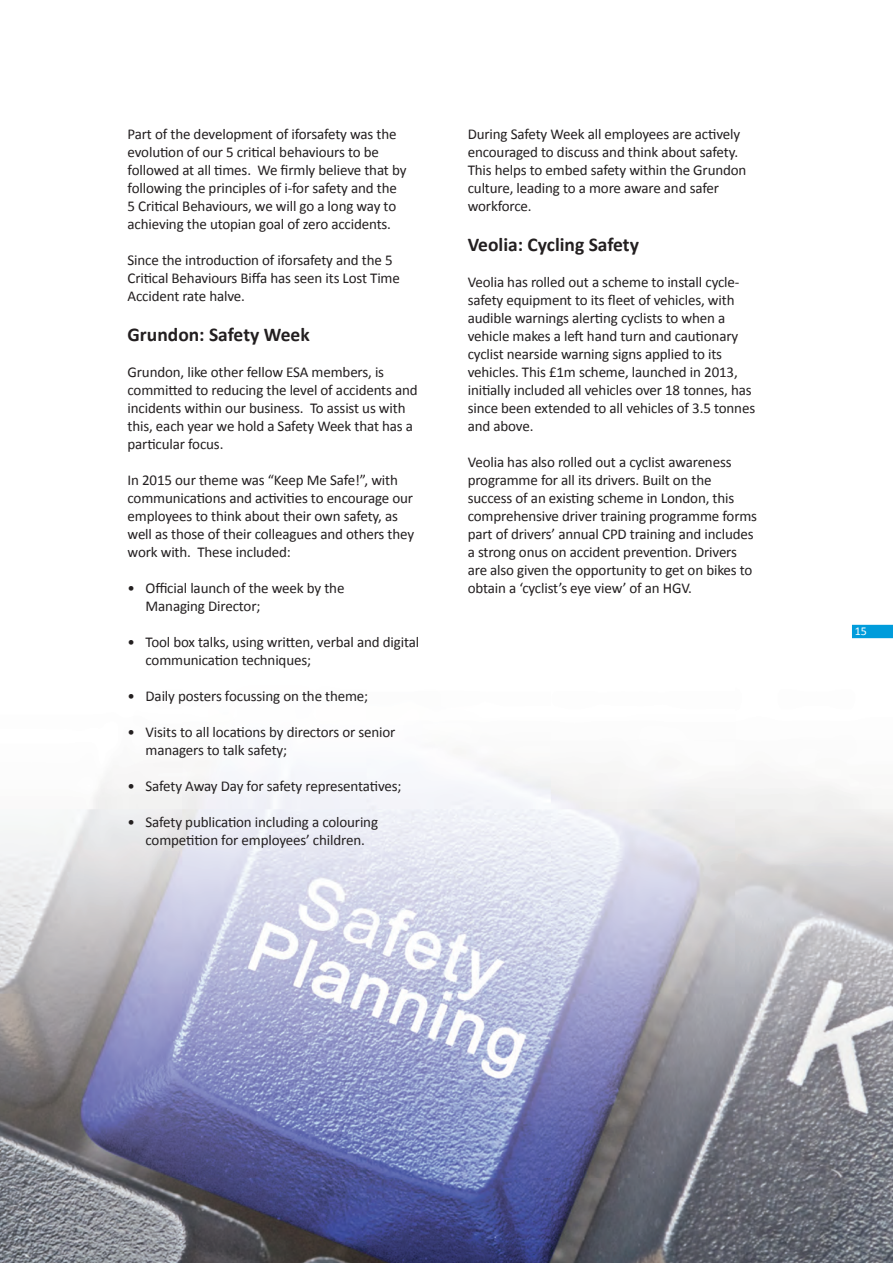
<style>
.page{position:relative;width:893px;height:1263px;background:#fff}
.page>*{position:absolute;margin:0;border:0;box-sizing:border-box;transform-origin:0 0}
.t1{font:700 19.5px "Calibri";color:#231f20}
.t2{font:15px/18px "Calibri";letter-spacing:-.01em;color:#231f20}
.t3{font:12px "Calibri";color:#fff}
</style>
<div class="page">
<img style="left:0;top:750px;width:893px;height:513px">
<svg style="left:852px;top:624px;width:41px;height:15px"></svg>
<p class="t2" style="left:128px;top:125px;width:280px">Part of the development of iforsafety was the evolution of our 5 critical behaviours to be followed at all times. We firmly believe that by following the principles of i-for safety and the 5 Critical Behaviours, we will go a long way to achieving the utopian goal of zero accidents.</p>
<p class="t2" style="left:128px;top:251px;width:274px">Since the introduction of iforsafety and the 5<br>Critical Behaviours Biffa has seen its Lost Time<br>Accident rate halve.</p>
<h1 class="t1" style="left:128px;top:322px;width:184px">Grundon: Safety Week</h1>
<p class="t2" style="left:128px;top:363px;width:292px">Grundon, like other fellow ESA members, is committed to reducing the level of accidents and incidents within our business. To assist us with this, each year we hold a Safety Week that has a particular focus.</p>
<p class="t2" style="left:128px;top:471px;width:288px">In 2015 our theme was “Keep Me Safe!”, with communications and activities to encourage our employees to think about their own safety, as well as those of their colleagues and others they work with. These included:</p>
<p class="t2" style="left:146px;top:579px;width:200px;text-indent:-18px">• Official launch of the week by the<br>Managing Director;</p>
<p class="t2" style="left:146px;top:633px;width:275px;text-indent:-18px">• Tool box talks, using written, verbal and digital communication techniques;</p>
<p class="t2" style="left:128px;top:687px;width:242px">• Daily posters focussing on the theme;</p>
<p class="t2" style="left:146px;top:723px;width:251px;text-indent:-18px">• Visits to all locations by directors or senior managers to talk safety;</p>
<p class="t2" style="left:128px;top:777px;width:275px">• Safety Away Day for safety representatives;</p>
<p class="t2" style="left:128px;top:813px;width:252px;text-align:center">• Safety publication including a colouring competition for employees’ children.</p>
<p class="t2" style="left:468px;top:125px;width:280px">During Safety Week all employees are actively encouraged to discuss and think about safety.<br>This helps to embed safety within the Grundon culture, leading to a more aware and safer workforce.</p>
<h1 class="t1" style="left:468px;top:232px;width:173px">Veolia: Cycling Safety</h1>
<p class="t2" style="left:468px;top:273px;width:289px">Veolia has rolled out a scheme to install cycle&shy;safety equipment to its fleet of vehicles, with audible warnings alerting cyclists to when a vehicle makes a left hand turn and cautionary cyclist nearside warning signs applied to its vehicles. This £1m scheme, launched in 2013, initially included all vehicles over 18 tonnes, has since been extended to all vehicles of 3.5 tonnes and above.</p>
<p class="t2" style="left:468px;top:453px;width:291px">Veolia has also rolled out a cyclist awareness programme for all its drivers. Built on the success of an existing scheme in London, this comprehensive driver training programme forms part of drivers’ annual CPD training and includes a strong onus on accident prevention. Drivers are also given the opportunity to get on bikes to obtain a ‘cyclist’s eye view’ of an HGV.</p>
<p class="t3" style="left:855px;top:623px;width:14px">15</p>
</div>
